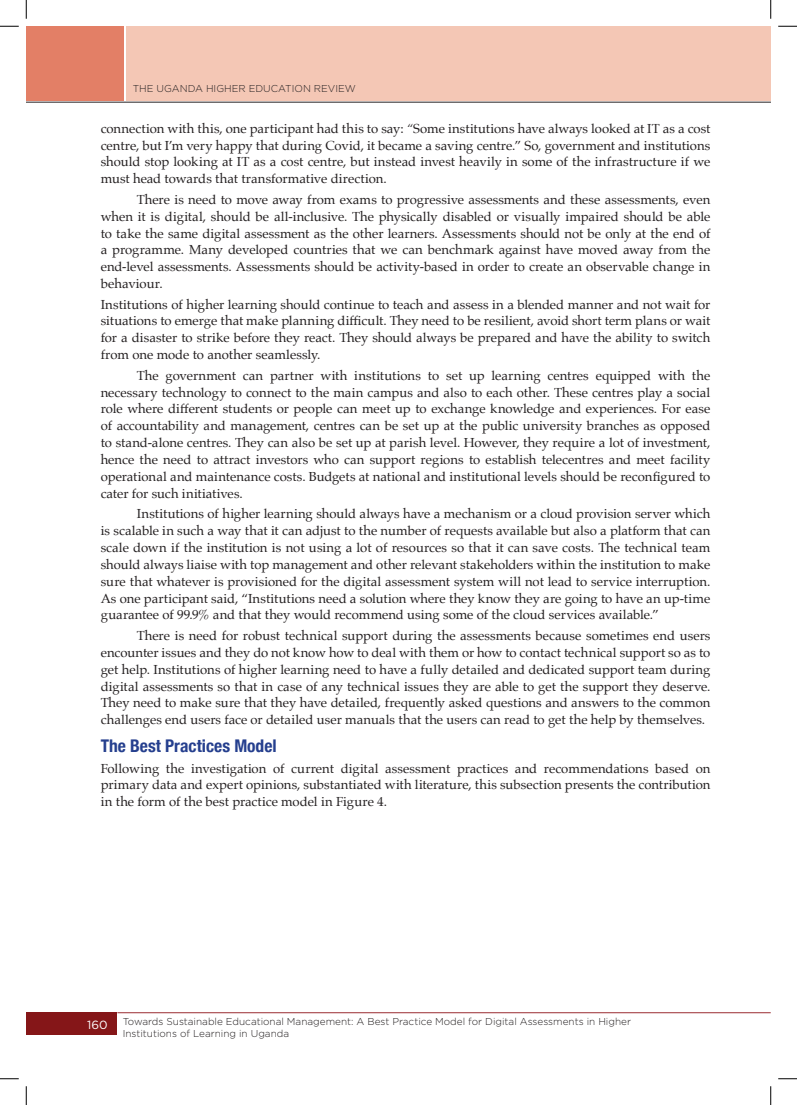
<style>
.page{position:relative;width:797px;height:1105px;background:#fff}
.page>*{position:absolute;margin:0;border:0;box-sizing:border-box;transform-origin:0 0}
.Other_Heads{font:700 condensed 17.5px "Helvetica Neue";color:#253f8e}
.Bodytext_2_parag{font:13.12px/16.9px "Palatino";color:#231f20;text-align:justify}
.Bodytext{font:13.12px/16.9px "Palatino";letter-spacing:-.005em;color:#231f20;text-align:justify}
.t1{font:11.88px "Gotham";color:#fff}
.t2{font:300 10px/12px "Gotham";color:#231f20}
.s1{font-style:italic}
</style>
<div class="page">
<div style="left:26px;top:1013px;width:91px;height:22px;background:#851618"></div>
<hr style="left:117px;top:1012px;width:653px;height:1px;background:#9b2d32">
<div style="left:126px;top:26px;width:644px;height:75px;background:#f4c7b5"></div>
<div style="left:26px;top:26px;width:97px;height:75px;background:#e37f66"></div>
<hr style="left:26px;top:102px;width:744px;height:1px;background:#231f20">
<svg style="left:0;top:25px;width:19px;height:2px"></svg>
<svg style="left:778px;top:25px;width:19px;height:2px"></svg>
<svg style="left:0;top:1078px;width:19px;height:1px"></svg>
<svg style="left:778px;top:1078px;width:19px;height:1px"></svg>
<svg style="left:25px;top:0;width:2px;height:19px"></svg>
<svg style="left:25px;top:1086px;width:2px;height:19px"></svg>
<svg style="left:770px;top:0;width:1px;height:19px"></svg>
<svg style="left:770px;top:1086px;width:1px;height:19px"></svg>
<p class="t2" style="left:133px;top:82px;width:225px">THE UGANDA HIGHER EDUCATION REVIEW</p>
<p class="Bodytext_2_parag" style="left:101px;top:120px;width:611px">connection with this, one participant had this to say: <span class="s1">“</span>Some institutions have always looked at IT as a cost centre, but I’m very happy that during Covid, it became a saving centre.” So, government and institutions should stop looking at IT as a cost centre, but instead invest heavily in some of the infrastructure if we must head towards that transformative direction.</p>
<p class="Bodytext_2_parag" style="left:101px;top:191px;width:611px;text-indent:36px">There is need to move away from exams to progressive assessments and these assessments, even when it is digital, should be all-inclusive. The physically disabled or visually impaired should be able to take the same digital assessment as the other learners. Assessments should not be only at the end of a programme. Many developed countries that we can benchmark against have moved away from the end-level assessments. Assessments should be activity-based in order to create an observable change in behaviour.</p>
<p class="Bodytext" style="left:101px;top:296px;width:611px">Institutions of higher learning should continue to teach and assess in a blended manner and not wait for situations to emerge that make planning difficult. They need to be resilient, avoid short term plans or wait for a disaster to strike before they react. They should always be prepared and have the ability to switch from one mode to another seamlessly.</p>
<p class="Bodytext_2_parag" style="left:101px;top:367px;width:611px;text-indent:36px">The government can partner with institutions to set up learning centres equipped with the necessary technology to connect to the main campus and also to each other. These centres play a social role where different students or people can meet up to exchange knowledge and experiences. For ease of accountability and management, centres can be set up at the public university branches as opposed to stand-alone centres. They can also be set up at parish level. However, they require a lot of investment, hence the need to attract investors who can support regions to establish telecentres and meet facility operational and maintenance costs. Budgets at national and institutional levels should be reconfigured to cater for such initiatives.</p>
<p class="Bodytext_2_parag" style="left:101px;top:505px;width:611px;text-indent:36px">Institutions of higher learning should always have a mechanism or a cloud provision server which is scalable in such a way that it can adjust to the number of requests available but also a platform that can scale down if the institution is not using a lot of resources so that it can save costs. The technical team should always liaise with top management and other relevant stakeholders within the institution to make sure that whatever is provisioned for the digital assessment system will not lead to service interruption.<br>As one participant said, “Institutions need a solution where they know they are going to have an up-time guarantee of 99.9% and that they would recommend using some of the cloud services available.”</p>
<p class="Bodytext_2_parag" style="left:101px;top:627px;width:611px;text-indent:36px">There is need for robust technical support during the assessments because sometimes end users encounter issues and they do not know how to deal with them or how to contact technical support so as to get help. Institutions of higher learning need to have a fully detailed and dedicated support team during digital assessments so that in case of any technical issues they are able to get the support they deserve.<br>They need to make sure that they have detailed, frequently asked questions and answers to the common challenges end users face or detailed user manuals that the users can read to get the help by themselves.</p>
<p class="Other_Heads" style="left:101px;top:731px;width:177px">The Best Practices Model</p>
<p class="Bodytext" style="left:101px;top:760px;width:611px">Following the investigation of current digital assessment practices and recommendations based on primary data and expert opinions, substantiated with literature, this subsection presents the contribution in the form of the best practice model in Figure 4.</p>
<p class="t1" style="left:87px;top:1017px;width:22px">160</p>
<p class="t2" style="left:123px;top:1015px;width:510px">Towards Sustainable Educational Management: A Best Practice Model for Digital Assessments in Higher<br>Institutions of Learning in Uganda</p>
</div>
